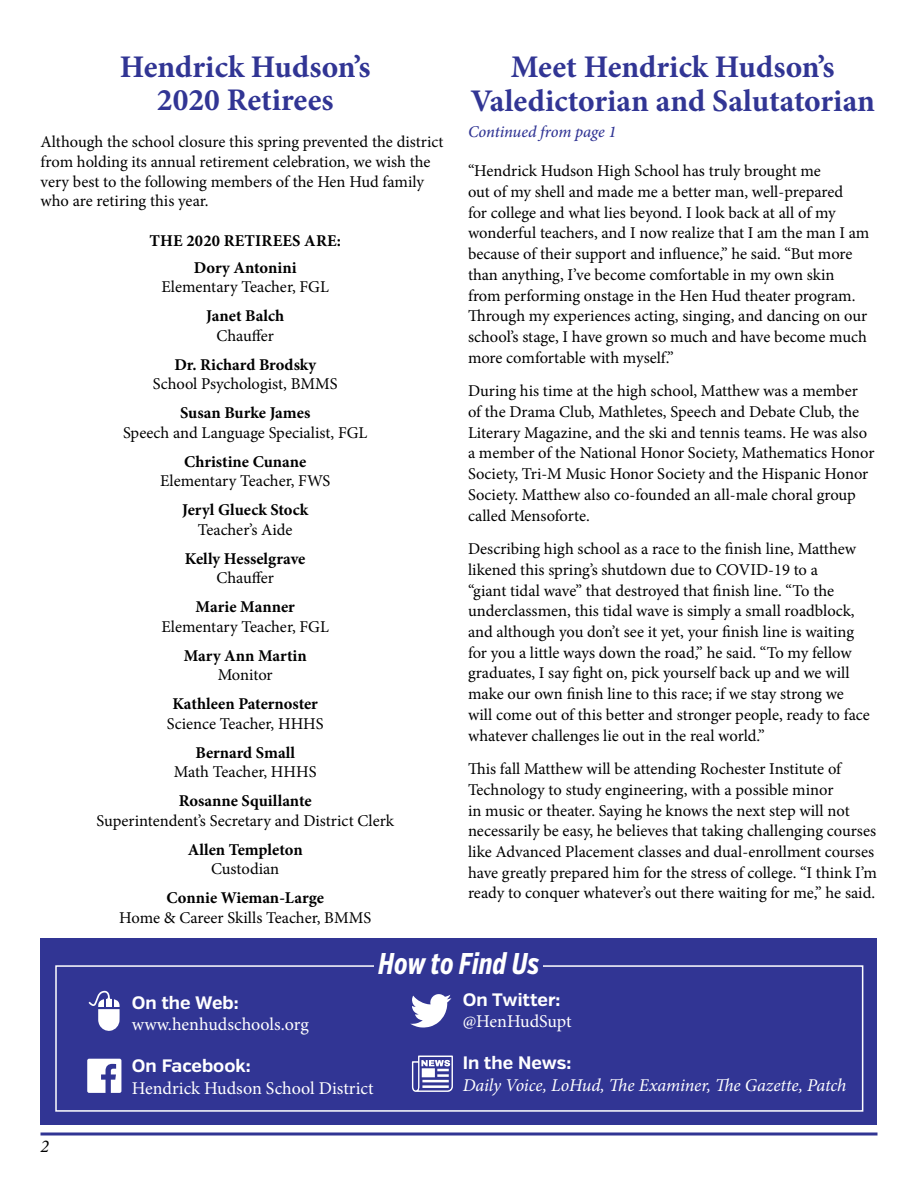
<style>
.page{position:relative;width:918px;height:1188px;background:#fff}
.page>*{position:absolute;margin:0;border:0;box-sizing:border-box;transform-origin:0 0}
.t1{font:700 31.5px/33px "Minion Pro";color:#313594;text-align:center}
.t2{font:italic 700 30px "Verb Comp";color:#fff}
.t3{font:18px "Minion Pro";letter-spacing:-.005em;color:#fff}
.t4{font:italic 18px "Minion Pro";letter-spacing:-.005em;color:#fff}
.t5{font:700 18px "Verb";color:#fff}
.t6{font:italic 18px "Minion Pro";color:#000}
.t7{font:16.5px/20.7px "Minion Pro";color:#000}
.t8{font:700 16.5px/26.5px "Minion Pro";color:#000;text-align:center}
.t9{font:italic 500 16.5px "Minion Pro";letter-spacing:-.01em;color:#313594}
</style>
<div class="page">
<svg style="left:40px;top:1132px;width:838px;height:4px;background:#6467ae"></svg>
<div style="left:40px;top:939px;width:838px;height:186px;background:#313594"></div>
<div style="left:55px;top:965px;width:808px;height:147px;border:2px solid #fff"></div>
<div style="left:375px;top:950px;width:168px;height:34px;background:#313594"></div>
<svg style="left:412px;top:1056px;width:41px;height:35px"></svg>
<svg style="left:410px;top:994px;width:41px;height:34px"></svg>
<svg style="left:87px;top:1059px;width:34px;height:34px"></svg>
<svg style="left:89px;top:991px;width:31px;height:40px"></svg>
<h1 class="t1" style="left:120px;top:50px;width:252px">Hendrick Hudson’s<br>2020 Retirees</h1>
<p class="t7" style="left:40px;top:132px;width:405px;line-height:19.8px">Although the school closure this spring prevented the district from holding its annual retirement celebration, we wish the very best to the following members of the Hen Hud family who are retiring this year.</p>
<p class="t8" style="left:149px;top:227px;width:193px">THE 2020 RETIREES ARE:<br>Dory Antonini</p>
<p class="t7" style="left:161px;top:277px;width:169px">Elementary Teacher, FGL</p>
<p class="t8" style="left:206px;top:302px;width:79px">Janet Balch</p>
<p class="t7" style="left:216px;top:325px;width:59px">Chauffer</p>
<p class="t8" style="left:174px;top:351px;width:143px">Dr. Richard Brodsky</p>
<p class="t7" style="left:153px;top:374px;width:186px">School Psychologist, BMMS</p>
<p class="t8" style="left:180px;top:399px;width:132px">Susan Burke James</p>
<p class="t7" style="left:123px;top:422px;width:246px">Speech and Language Specialist, FGL</p>
<p class="t8" style="left:184px;top:448px;width:124px">Christine Cunane</p>
<p class="t7" style="left:160px;top:471px;width:172px">Elementary Teacher, FWS</p>
<p class="t8" style="left:182px;top:496px;width:127px">Jeryl Glueck Stock</p>
<p class="t7" style="left:198px;top:519px;width:96px">Teacher’s Aide</p>
<p class="t8" style="left:185px;top:545px;width:122px">Kelly Hesselgrave</p>
<p class="t7" style="left:216px;top:568px;width:59px">Chauffer</p>
<p class="t8" style="left:196px;top:593px;width:101px">Marie Manner</p>
<p class="t7" style="left:161px;top:616px;width:169px">Elementary Teacher, FGL</p>
<p class="t8" style="left:184px;top:642px;width:125px">Mary Ann Martin</p>
<p class="t7" style="left:218px;top:665px;width:57px">Monitor</p>
<p class="t8" style="left:173px;top:690px;width:147px">Kathleen Paternoster</p>
<p class="t7" style="left:167px;top:713px;width:159px">Science Teacher, HHHS</p>
<p class="t8" style="left:195px;top:739px;width:101px">Bernard Small</p>
<p class="t7" style="left:174px;top:762px;width:144px">Math Teacher, HHHS</p>
<p class="t8" style="left:179px;top:787px;width:135px">Rosanne Squillante</p>
<p class="t7" style="left:97px;top:810px;width:299px">Superintendent’s Secretary and District Clerk</p>
<p class="t8" style="left:188px;top:836px;width:117px">Allen Templeton</p>
<p class="t7" style="left:211px;top:859px;width:70px">Custodian</p>
<p class="t8" style="left:166px;top:884px;width:159px">Connie Wieman-Large</p>
<p class="t7" style="left:119px;top:907px;width:253px">Home &amp; Career Skills Teacher, BMMS</p>
<h2 class="t2" style="left:378px;top:946px;width:163px">How to Find Us</h2>
<p class="t5" style="left:463px;top:989px;width:99px">On Twitter:</p>
<p class="t3" style="left:463px;top:1010px;width:110px">@HenHudSupt</p>
<p class="t5" style="left:463px;top:1052px;width:110px">In the News:</p>
<p class="t4" style="left:463px;top:1073px;width:385px">Daily Voice, LoHud, The Examiner, The Gazette, Patch</p>
<h1 class="t1" style="left:470px;top:49px;width:406px;line-height:34.5px">Meet Hendrick Hudson’s<br>Valedictorian and Salutatorian</h1>
<p class="t9" style="left:468px;top:120px;width:150px">Continued from page 1</p>
<p class="t7" style="left:468px;top:161px;width:403px">“Hendrick Hudson High School has truly brought me<br>out of my shell and made me a better man, well-prepared<br>for college and what lies beyond. I look back at all of my wonderful teachers, and I now realize that I am the man I am because of their support and influence,” he said. “But more than anything, I’ve become comfortable in my own skin from performing onstage in the Hen Hud theater program.<br>Through my experiences acting, singing, and dancing on our school’s stage, I have grown so much and have become much more comfortable with myself.”</p>
<p class="t7" style="left:468px;top:381px;width:408px">During his time at the high school, Matthew was a member of the Drama Club, Mathletes, Speech and Debate Club, the Literary Magazine, and the ski and tennis teams. He was also a member of the National Honor Society, Mathematics Honor Society, Tri-M Music Honor Society and the Hispanic Honor Society. Matthew also co-founded an all-male choral group called Mensoforte.</p>
<p class="t7" style="left:468px;top:539px;width:403px">Describing high school as a race to the finish line, Matthew likened this spring’s shutdown due to COVID-19 to a<br>“giant tidal wave” that destroyed that finish line. “To the underclassmen, this tidal wave is simply a small roadblock, and although you don’t see it yet, your finish line is waiting for you a little ways down the road,” he said. “To my fellow graduates, I say fight on, pick yourself back up and we will make our own finish line to this race; if we stay strong we will come out of this better and stronger people, ready to face whatever challenges lie out in the real world.”</p>
<p class="t7" style="left:468px;top:759px;width:411px">This fall Matthew will be attending Rochester Institute of Technology to study engineering, with a possible minor<br>in music or theater. Saying he knows the next step will not necessarily be easy, he believes that taking challenging courses like Advanced Placement classes and dual-enrollment courses have greatly prepared him for the stress of college. “I think I’m ready to conquer whatever’s out there waiting for me,” he said.</p>
<p class="t5" style="left:132px;top:992px;width:108px">On the Web:</p>
<p class="t3" style="left:132px;top:1013px;width:178px">www.henhudschools.org</p>
<p class="t5" style="left:132px;top:1055px;width:120px">On Facebook:</p>
<p class="t3" style="left:132px;top:1076px;width:243px">Hendrick Hudson School District</p>
<p class="t6" style="left:40px;top:1134px;width:10px">2</p>
</div>
